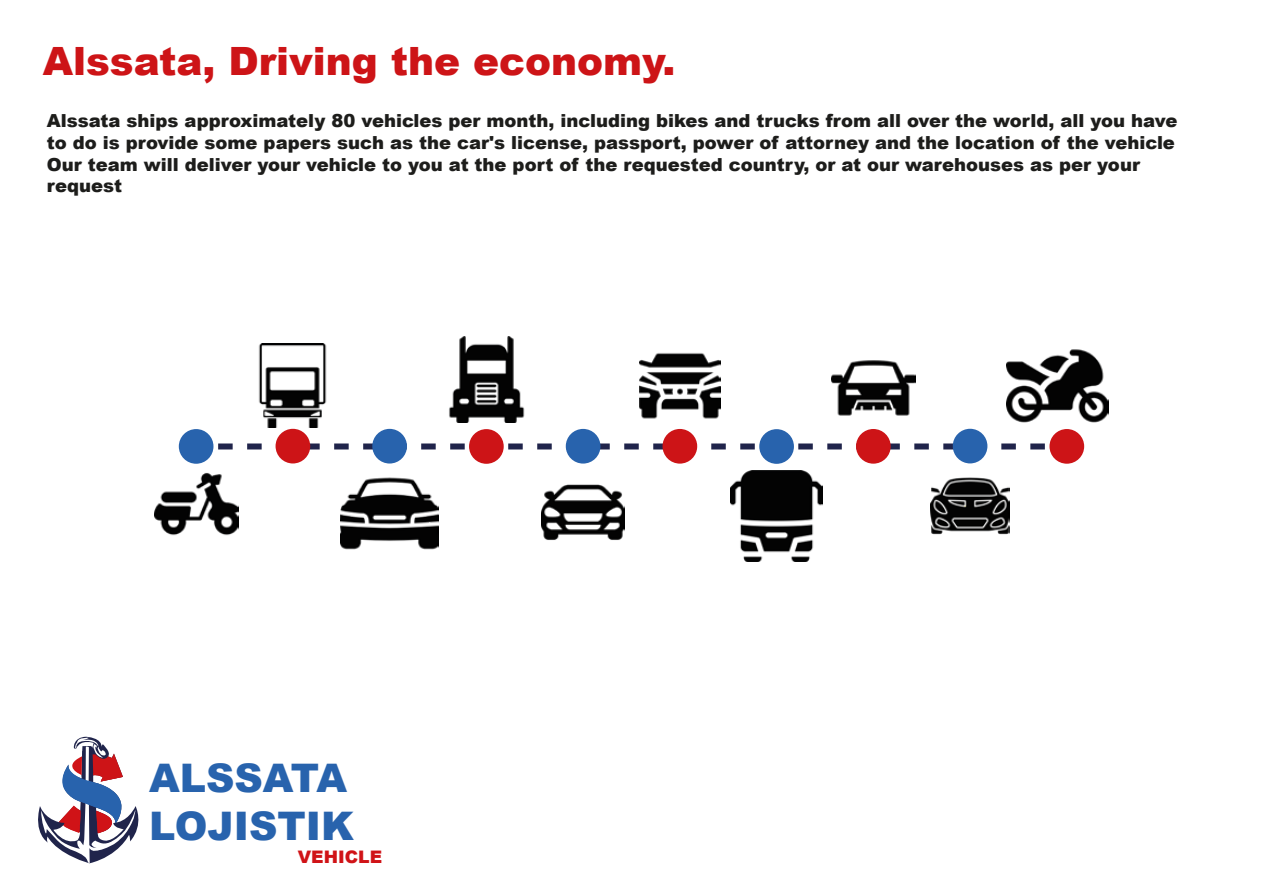
<style>
.page{position:relative;width:1263px;height:893px;background:#fff}
.page>*{position:absolute;margin:0;border:0;box-sizing:border-box;transform-origin:0 0}
.t1{font:900 39.3px/47.2px "Arial";color:#2863ad}
.t2{font:900 39px "Arial";color:#cd1417}
.t3{font:900 18px/21.6px "Arial";color:#1d1d1b}
.t4{font:900 17.25px "Arial";color:#d01317}
</style>
<div class="page">
<svg style="left:38px;top:737px;width:101px;height:126px"></svg>
<svg style="left:218px;top:443px;width:44px;height:6px"></svg>
<svg style="left:310px;top:443px;width:735px;height:6px"></svg>
<div style="left:1049px;top:429px;width:35px;height:35px;background:#cd1417;border-radius:50%"></div>
<img style="left:541px;top:484px;width:84px;height:56px">
<img style="left:731px;top:470px;width:91px;height:92px">
<img style="left:449px;top:337px;width:76px;height:86px">
<img style="left:1006px;top:349px;width:103px;height:88px">
<div style="left:179px;top:429px;width:34px;height:35px;background:#2863ad;border-radius:50%"></div>
<div style="left:276px;top:429px;width:34px;height:34px;background:#cd1417;border-radius:50%"></div>
<div style="left:372px;top:429px;width:35px;height:34px;background:#2863ad;border-radius:50%"></div>
<div style="left:469px;top:429px;width:35px;height:35px;background:#cd1417;border-radius:50%"></div>
<div style="left:566px;top:429px;width:34px;height:35px;background:#2863ad;border-radius:50%"></div>
<div style="left:662px;top:429px;width:35px;height:35px;background:#cd1417;border-radius:50%"></div>
<div style="left:759px;top:429px;width:35px;height:35px;background:#2863ad;border-radius:50%"></div>
<div style="left:856px;top:429px;width:35px;height:35px;background:#cd1417;border-radius:50%"></div>
<div style="left:953px;top:429px;width:34px;height:34px;background:#2863ad;border-radius:50%"></div>
<img style="left:639px;top:353px;width:81px;height:66px">
<img style="left:930px;top:477px;width:80px;height:58px">
<img style="left:831px;top:360px;width:84px;height:56px">
<img style="left:340px;top:477px;width:99px;height:73px">
<img style="left:258px;top:343px;width:69px;height:84px">
<img style="left:154px;top:461px;width:84px;height:75px">
<h2 class="t2" style="left:43px;top:32px;width:634px">Alssata, Driving the economy.</h2>
<p class="t3" style="left:47px;top:110px;width:1132px">Alssata ships approximately 80 vehicles per month, including bikes and trucks from all over the world, all you have to do is provide some papers such as the car's license, passport, power of attorney and the location of the vehicle Our team will deliver your vehicle to you at the port of the requested country, or at our warehouses as per your request</p>
<h1 class="t1" style="left:149px;top:754px;width:206px">ALSSATA<br>LOJISTIK</h1>
<p class="t4" style="left:298px;top:845px;width:86px">VEHICLE</p>
</div>
